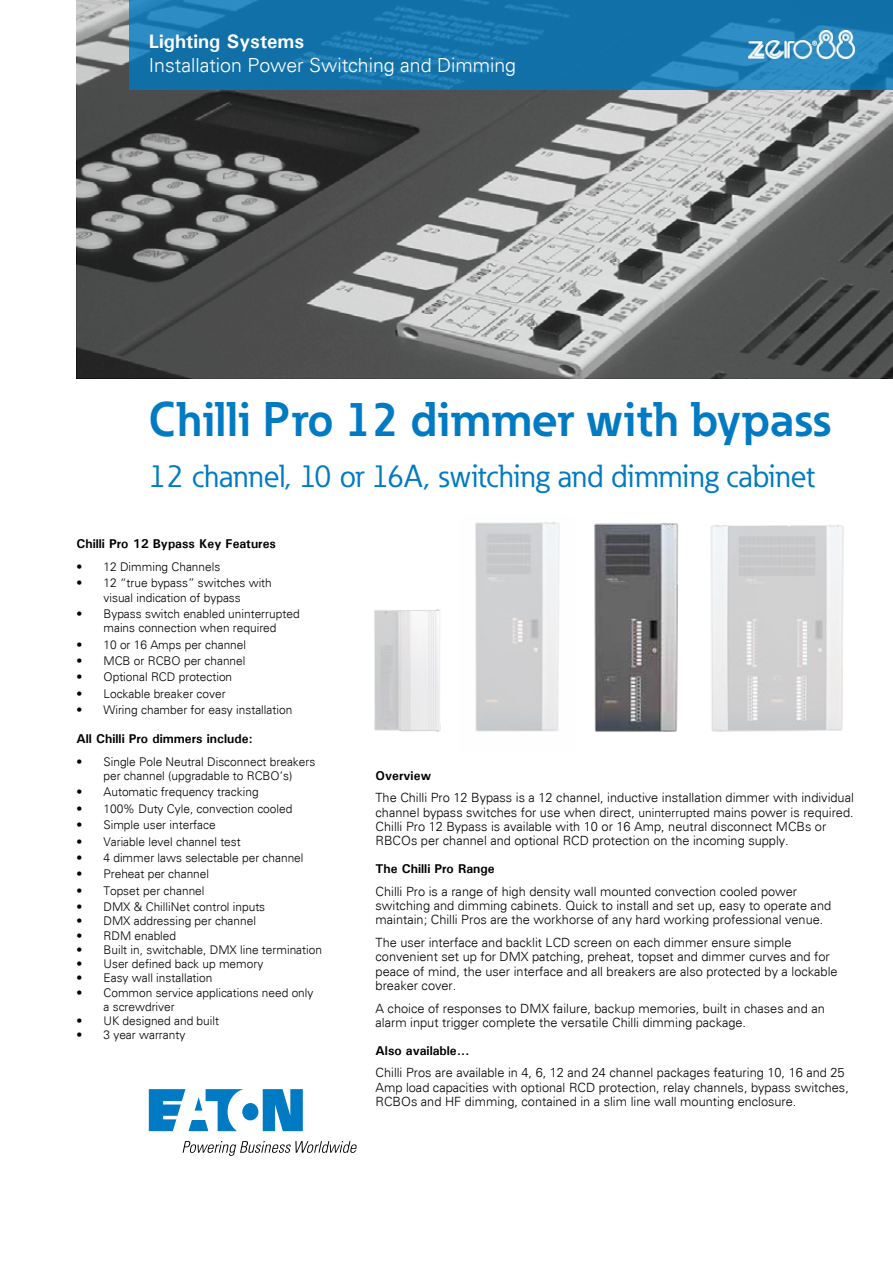
<style>
.page{position:relative;width:893px;height:1263px;background:#fff}
.page>*{position:absolute;margin:0;border:0;box-sizing:border-box;transform-origin:0 0}
.t1{font:700 48px "Eaton";color:#007ac2}
.t2{font:31.5px "Eaton";color:#007ac2}
.t3{font:300 19.5px "Univers";color:#fff}
.t4{font:700 19.5px "Univers";color:#fff}
.t5{font:300 12.75px/14.2px "Univers";color:#000}
.t6{font:700 12.75px "Univers";color:#000}
.t7{font:300 12px/14.2px "Univers";color:#000;text-align:center}
.s1{font-size:12px}
</style>
<div class="page">
<img style="left:594px;top:522px;width:85px;height:210px">
<svg style="left:374px;top:522px;width:186px;height:210px"></svg>
<svg style="left:711px;top:525px;width:133px;height:207px;fill:#d1d1d1"></svg>
<svg style="left:77px;top:0;width:816px;height:378px;background:#727373"></svg>
<svg style="left:149px;top:1089px;width:154px;height:42px"></svg>
<svg style="left:183px;top:1141px;width:174px;height:15px"></svg>
<svg style="left:129px;top:0;width:764px;height:90px;background:#1776ae"></svg>
<img style="left:749px;top:30px;width:106px;height:29px">
<h3 class="t4" style="left:149px;top:29px;width:157px">Lighting Systems</h3>
<h3 class="t3" style="left:149px;top:53px;width:369px">Installation Power Switching and Dimming</h3>
<h1 class="t1" style="left:149px;top:389px;width:685px">Chilli Pro 12 dimmer with bypass</h1>
<h2 class="t2" style="left:149px;top:456px;width:667px">12 channel, 10 or 16A, switching and dimming cabinet</h2>
<p class="t6" style="left:77px;top:536px;width:201px">Chilli Pro 12 Bypass Key Features</p>
<p class="t7" style="left:76px;top:559px;width:145px">• 12 Dimming Channels</p>
<p class="t7" style="left:76px;top:576px;width:197px">• 12 “true bypass” switches with visual indication of bypass</p>
<p class="t7" style="left:76px;top:606px;width:225px">• Bypass switch enabled uninterrupted mains connection when required</p>
<p class="t7" style="left:76px;top:637px;width:171px">• 10 or 16 Amps per channel</p>
<p class="t7" style="left:76px;top:654px;width:170px">• MCB or RCBO per channel</p>
<p class="t7" style="left:76px;top:670px;width:157px">• Optional RCD protection</p>
<p class="t7" style="left:76px;top:686px;width:151px">• Lockable breaker cover</p>
<p class="t7" style="left:76px;top:703px;width:217px">• Wiring chamber for easy installation</p>
<p class="t6" style="left:76px;top:730px;width:178px">All Chilli Pro dimmers include:</p>
<p class="t7" style="left:76px;top:754px;width:240px">• Single Pole Neutral Disconnect breakers per channel (upgradable to RCBO’s)</p>
<p class="t7" style="left:76px;top:785px;width:184px">• Automatic frequency tracking</p>
<p class="t7" style="left:76px;top:801px;width:217px">• 100% Duty Cyle, convection cooled</p>
<p class="t7" style="left:76px;top:818px;width:141px">• Simple user interface</p>
<p class="t7" style="left:76px;top:834px;width:166px">• Variable level channel test</p>
<p class="t7" style="left:76px;top:850px;width:229px">• 4 dimmer laws selectable per channel</p>
<p class="t7" style="left:76px;top:867px;width:134px">• Preheat per channel</p>
<p class="t7" style="left:76px;top:883px;width:130px">• Topset per channel</p>
<p class="t7" style="left:76px;top:900px;width:190px">• DMX &amp; ChilliNet control inputs</p>
<p class="t7" style="left:76px;top:914px;width:181px">• DMX addressing per channel</p>
<p class="t7" style="left:76px;top:928px;width:101px">• RDM enabled</p>
<p class="t7" style="left:76px;top:942px;width:247px">• Built in, switchable, DMX line termination</p>
<p class="t7" style="left:76px;top:957px;width:188px">• User defined back up memory</p>
<p class="t7" style="left:76px;top:971px;width:137px">• Easy wall installation</p>
<p class="t7" style="left:104px;top:985px;width:211px;text-align:left;text-indent:-27px">• Common service applications need only a screwdriver</p>
<p class="t7" style="left:76px;top:1014px;width:144px">• UK designed and built</p>
<p class="t7" style="left:76px;top:1028px;width:110px">• 3 year warranty</p>
<p class="t6" style="left:376px;top:767px;width:57px">Overview</p>
<p class="t5" style="left:376px;top:791px;width:480px">The Chilli Pro 12 Bypass is a 12 channel, inductive installation dimmer with individual channel bypass switches for use when direct, <span class="s1">uninterrupted</span> mains power is required.<br>Chilli Pro 12 Bypass is available with 10 or 16 Amp, neutral disconnect MCBs or RBCOs per channel and optional RCD protection on the incoming supply.</p>
<p class="t6" style="left:376px;top:860px;width:121px">The Chilli Pro Range</p>
<p class="t5" style="left:376px;top:884px;width:457px">Chilli Pro is a range of high density wall mounted convection cooled power switching and dimming cabinets. Quick to install and set up, easy to operate and maintain; Chilli Pros are the workhorse of any hard working professional venue.</p>
<p class="t5" style="left:376px;top:935px;width:463px">The user interface and backlit LCD screen on each dimmer ensure simple convenient set up for DMX patching, preheat, topset and dimmer curves and for peace of mind, the user interface and all breakers are also protected by a lockable breaker cover.</p>
<p class="t5" style="left:376px;top:1001px;width:451px">A choice of responses to DMX failure, backup memories, built in chases and an alarm input trigger complete the versatile Chilli dimming package.</p>
<p class="t6" style="left:376px;top:1042px;width:95px">Also available...</p>
<p class="t5" style="left:376px;top:1066px;width:475px">Chilli Pros are available in 4, 6, 12 and 24 channel packages featuring 10, 16 and 25<br>Amp load capacities with optional RCD protection, relay channels, bypass switches,<br>RCBOs and HF dimming, contained in a slim line wall mounting enclosure.</p>
</div>
